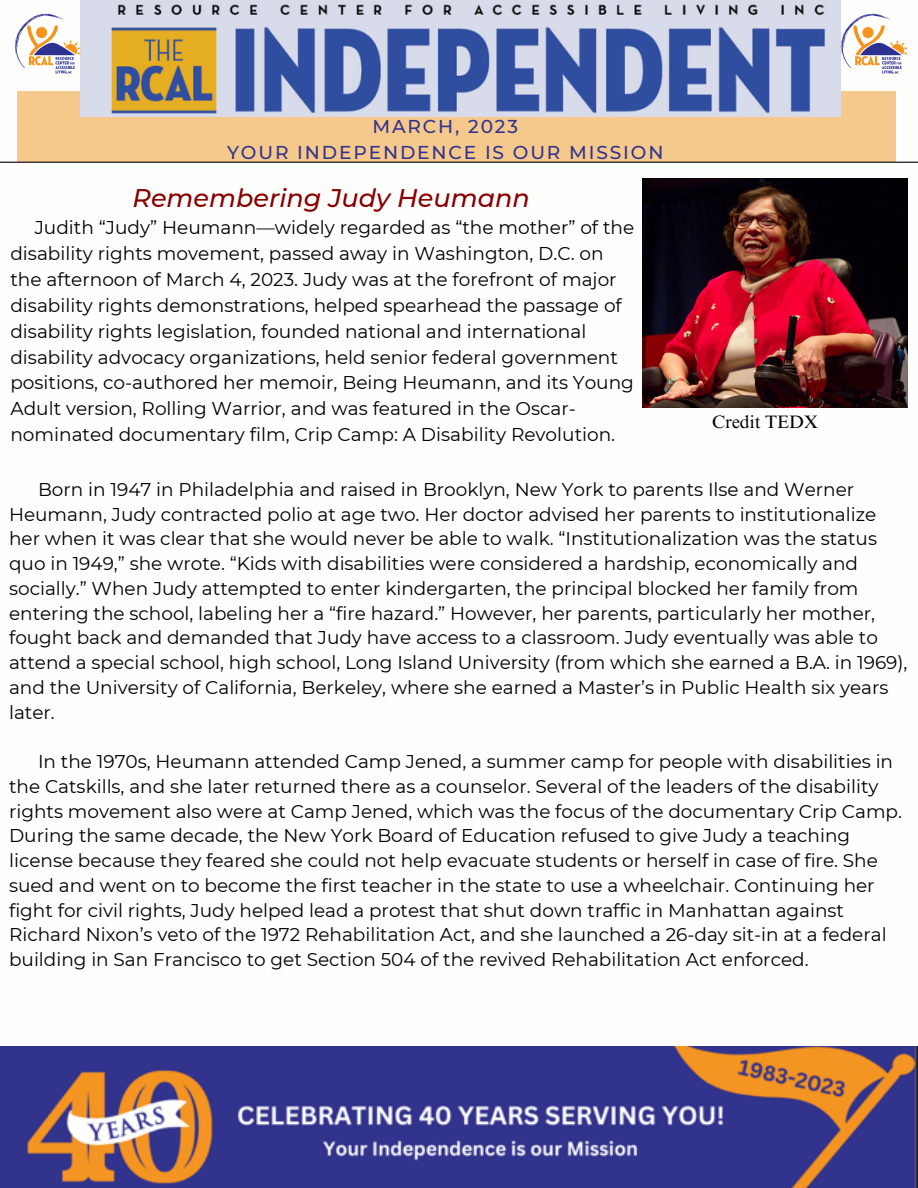
<style>
.page{position:relative;width:918px;height:1188px;background:#fff}
.page>*{position:absolute;margin:0;border:0;box-sizing:border-box;transform-origin:0 0}
.t1{font:italic 500 25.5px "Montserrat";color:#8a0000}
.t2{font:500 18.6px/25.8px "Montserrat";letter-spacing:.1em;color:#32338c;text-align:center}
.t3{font:18.45px/24.8px "Montserrat";color:#000}
.t4{font:18px "Times NRMT Pro";color:#000}
</style>
<div class="page">
<div style="left:17px;top:92px;width:878px;height:70px;background:#f5c88c"></div>
<hr style="left:0;top:162px;width:918px;height:1px;background:#000">
<img style="left:81px;top:0;width:759px;height:117px">
<img style="left:830px;top:7px;width:78px;height:78px">
<img style="left:15px;top:7px;width:77px;height:78px">
<img style="left:643px;top:179px;width:264px;height:228px">
<img style="left:0;top:1046px;width:918px;height:142px">
<p class="t2" style="left:227px;top:114px;width:438px">MARCH, 2023<br>YOUR INDEPENDENCE IS OUR MISSION</p>
<h1 class="t1" style="left:133px;top:182px;width:399px">Remembering Judy Heumann</h1>
<p class="t3" style="left:10px;top:215px;width:625px;line-height:25.8px;text-indent:24px">Judith “Judy” Heumann—widely regarded as “the mother” of the disability rights movement, passed away in Washington, D.C. on the afternoon of March 4, 2023. Judy was at the forefront of major disability rights demonstrations, helped spearhead the passage of disability rights legislation, founded national and international disability advocacy organizations, held senior federal government positions, co-authored her memoir, Being Heumann, and its Young Adult version, Rolling Warrior, and was featured in the Oscar&shy;nominated documentary film, Crip Camp: A Disability Revolution.</p>
<p class="t4" style="left:712px;top:415px;width:107px">Credit TEDX</p>
<p class="t3" style="left:9px;top:477px;width:900px;text-indent:29px">Born in 1947 in Philadelphia and raised in Brooklyn, New York to parents Ilse and Werner Heumann, Judy contracted polio at age two. Her doctor advised her parents to institutionalize her when it was clear that she would never be able to walk. “Institutionalization was the status quo in 1949,” she wrote. “Kids with disabilities were considered a hardship, economically and socially.” When Judy attempted to enter kindergarten, the principal blocked her family from entering the school, labeling her a “fire hazard.” However, her parents, particularly her mother, fought back and demanded that Judy have access to a classroom. Judy eventually was able to attend a special school, high school, Long Island University (from which she earned a B.A. in 1969), and the University of California, Berkeley, where she earned a Master’s in Public Health six years later.</p>
<p class="t3" style="left:9px;top:749px;width:894px;text-indent:29px">In the 1970s, Heumann attended Camp Jened, a summer camp for people with disabilities in the Catskills, and she later returned there as a counselor. Several of the leaders of the disability rights movement also were at Camp Jened, which was the focus of the documentary Crip Camp.<br>During the same decade, the New York Board of Education refused to give Judy a teaching license because they feared she could not help evacuate students or herself in case of fire. She sued and went on to become the first teacher in the state to use a wheelchair. Continuing her fight for civil rights, Judy helped lead a protest that shut down traffic in Manhattan against Richard Nixon’s veto of the 1972 Rehabilitation Act, and she launched a 26-day sit-in at a federal building in San Francisco to get Section 504 of the revived Rehabilitation Act enforced.</p>
</div>
